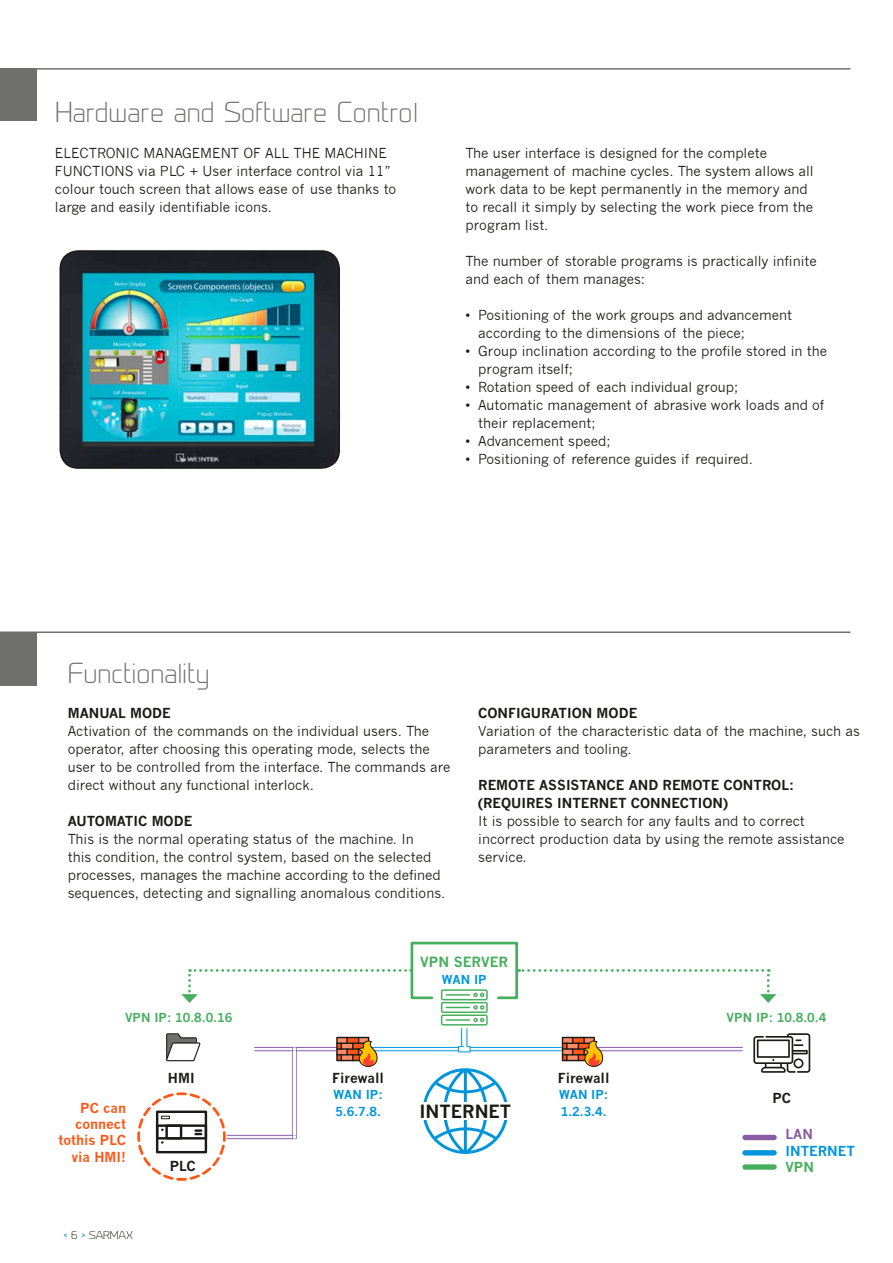
<style>
.page{position:relative;width:893px;height:1263px;background:#fff}
.page>*{position:absolute;margin:0;border:0;box-sizing:border-box;transform-origin:0 0}
.t1{font:300 27px "Prime";color:#6f6f6e}
.t2{font:700 17.85px "News Gothic";color:#1a1a18}
.t3{font:700 13.8px "News Gothic";color:#46af5d}
.t4{font:13.5px/18px "News Gothic";color:#1a1a18}
.t5{font:700 13.5px/18px "News Gothic";color:#1a1a18}
.t6{font:700 13.5px/16.2px "News Gothic";color:#ff5615;text-align:right}
.t7{font:700 13.5px "News Gothic";color:#0095db}
.t8{font:700 13.5px "News Gothic";color:#885ba2}
.t9{font:700 13.5px "News Gothic";color:#46af5d}
.t10{font:700 12.15px/16.2px "News Gothic";color:#0095db}
.t11{font:700 12.15px "News Gothic";color:#46af5d}
.t12{font:300 10.5px "Prime";color:#1a1a18}
.s1{font-weight:400;color:#0095db}
</style>
<div class="page">
<div style="left:0;top:69px;width:37px;height:52px;background:#6f6f6e"></div>
<div style="left:0;top:633px;width:37px;height:53px;background:#6f6f6e"></div>
<hr style="left:0;top:68px;width:850px;height:2px;background:#6f6f6e">
<hr style="left:0;top:631px;width:850px;height:2px;background:#6f6f6e">
<img style="left:60px;top:251px;width:279px;height:217px">
<div style="left:60px;top:250px;width:280px;height:219px;border:2px solid #1a1a18;border-radius:18px"></div>
<svg style="left:137px;top:941px;width:673px;height:240px"></svg>
<h1 class="t1" style="left:55px;top:97px;width:365px">Hardware and Software Control</h1>
<p class="t4" style="left:55px;top:144px;width:343px">ELECTRONIC MANAGEMENT OF ALL THE MACHINE FUNCTIONS via PLC + User interface control via 11” colour touch screen that allows ease of use thanks to large and easily identifiable icons.</p>
<p class="t4" style="left:465px;top:144px;width:350px">The user interface is designed for the complete management of machine cycles. The system allows all work data to be kept permanently in the memory and to recall it simply by selecting the work piece from the program list.</p>
<p class="t4" style="left:465px;top:252px;width:353px">The number of storable programs is practically infinite and each of them manages:</p>
<p class="t4" style="left:478px;top:306px;width:315px;text-indent:-13px">• Positioning of the work groups and advancement according to the dimensions of the piece;</p>
<p class="t4" style="left:478px;top:342px;width:350px;text-indent:-13px">• Group inclination according to the profile stored in the program itself;</p>
<p class="t4" style="left:465px;top:378px;width:274px">• Rotation speed of each individual group;</p>
<p class="t4" style="left:478px;top:396px;width:348px;text-indent:-13px">• Automatic management of abrasive work loads and of their replacement;</p>
<p class="t4" style="left:465px;top:432px;width:147px">• Advancement speed;</p>
<p class="t4" style="left:465px;top:450px;width:289px">• Positioning of reference guides if required.</p>
<h1 class="t1" style="left:68px;top:658px;width:143px">Functionality</h1>
<p class="t5" style="left:68px;top:704px;width:105px">MANUAL MODE</p>
<p class="t4" style="left:68px;top:722px;width:384px">Activation of the commands on the individual users. The operator, after choosing this operating mode, selects the user to be controlled from the interface. The commands are direct without any functional interlock.</p>
<p class="t5" style="left:68px;top:812px;width:126px">AUTOMATIC MODE</p>
<p class="t4" style="left:68px;top:830px;width:379px">This is the normal operating status of the machine. In<br>this condition, the control system, based on the selected processes, manages the machine according to the defined sequences, detecting and signalling anomalous conditions.</p>
<p class="t5" style="left:478px;top:704px;width:161px">CONFIGURATION MODE</p>
<p class="t4" style="left:478px;top:722px;width:383px">Variation of the characteristic data of the machine, such as parameters and tooling.</p>
<p class="t5" style="left:478px;top:776px;width:317px">REMOTE ASSISTANCE AND REMOTE CONTROL: (REQUIRES INTERNET CONNECTION)</p>
<p class="t4" style="left:478px;top:812px;width:368px">It is possible to search for any faults and to correct incorrect production data by using the remote assistance service.</p>
<p class="t3" style="left:420px;top:953px;width:89px">VPN SERVER</p>
<p class="t10" style="left:442px;top:971px;width:46px">WAN IP</p>
<p class="t11" style="left:125px;top:1010px;width:109px">VPN IP: 10.8.0.16</p>
<p class="t11" style="left:727px;top:1010px;width:101px">VPN IP: 10.8.0.4</p>
<p class="t5" style="left:168px;top:1069px;width:28px">HMI</p>
<p class="t5" style="left:332px;top:1069px;width:53px">Firewall</p>
<p class="t10" style="left:333px;top:1087px;width:51px">WAN IP:</p>
<p class="t6" style="left:80px;top:1100px;width:47px">PC can</p>
<p class="t10" style="left:335px;top:1103px;width:47px">5.6.7.8.</p>
<p class="t6" style="left:59px;top:1116px;width:69px">connect tothis PLC via HMI!</p>
<p class="t5" style="left:170px;top:1156px;width:28px">PLC</p>
<h2 class="t2" style="left:419px;top:1100px;width:93px">INTERNET</h2>
<p class="t5" style="left:558px;top:1069px;width:53px">Firewall</p>
<p class="t10" style="left:559px;top:1087px;width:51px">WAN IP:<br>1.2.3.4.</p>
<p class="t5" style="left:772px;top:1088px;width:20px">PC</p>
<p class="t8" style="left:785px;top:1126px;width:29px">LAN</p>
<p class="t7" style="left:785px;top:1142px;width:71px">INTERNET</p>
<p class="t9" style="left:785px;top:1158px;width:30px">VPN</p>
<p class="t12" style="left:64px;top:1229px;width:71px"><span class="s1">&lt;</span> 6 <span class="s1">&gt;</span> SARMAX</p>
</div>
